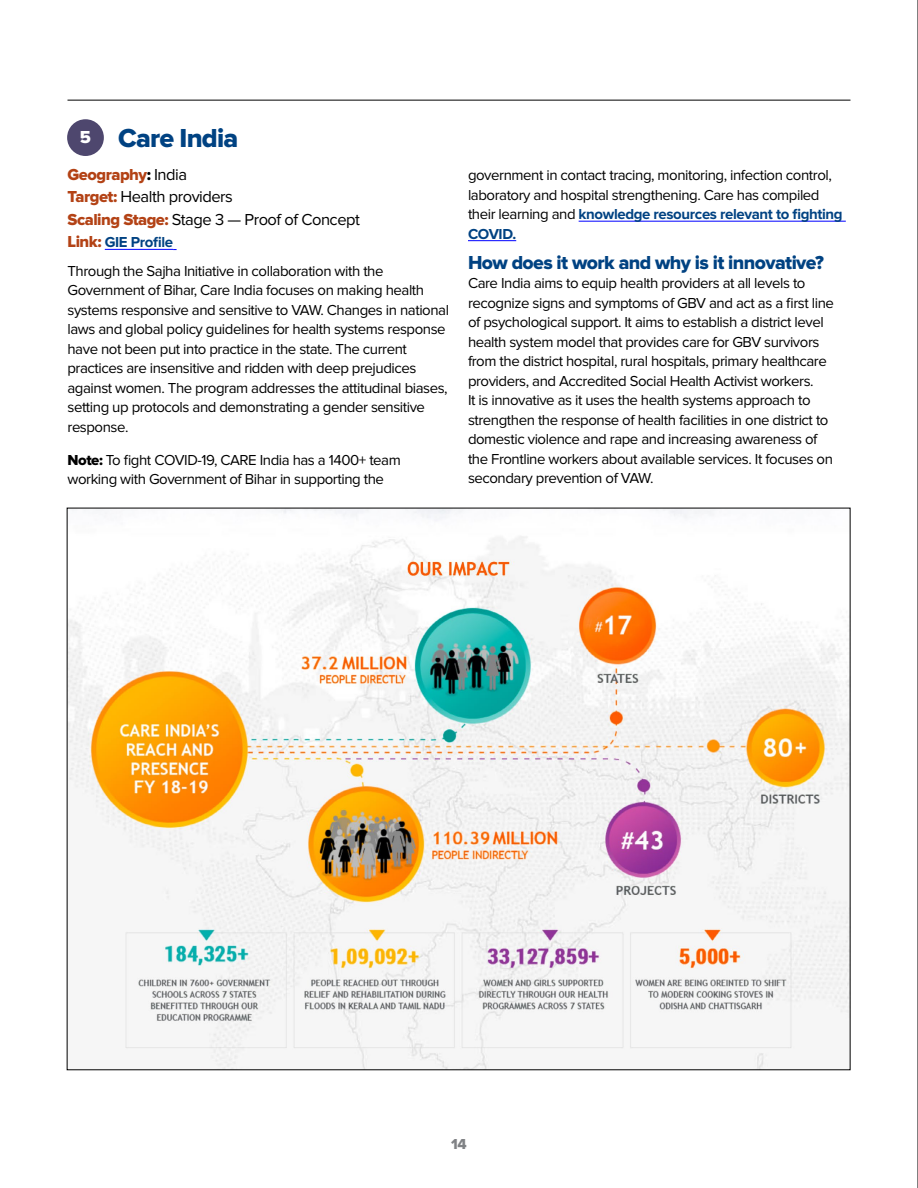
<style>
.page{position:relative;width:918px;height:1188px;background:#fff}
.page>*{position:absolute;margin:0;border:0;box-sizing:border-box;transform-origin:0 0}
.t1{font:27px "Proxima Nova Extrabld";letter-spacing:-.03em;color:#004282}
.t2{font:19.5px "Proxima Nova Extrabld";letter-spacing:-.03em;color:#004282}
.t3{font:16.5px/22.5px "Proxima Nova";letter-spacing:-.03em;color:#000}
.t4{font:16.5px "Proxima Nova Extrabld";letter-spacing:-.03em;color:#b34215}
.t5{font:15px/19.5px "Proxima Nova";letter-spacing:-.03em;color:#000}
.t6{font:15px "Proxima Nova Extrabld";color:#808285}
.s1{font-size:18px;color:#fff}
.s2{color:#000}
.s3{font-family:"Proxima Nova";color:#000}
.s4{font-family:"Proxima Nova Extrabld";color:#b34215}
.s5{font-family:"Proxima Nova Extrabld";font-size:16.5px;color:#b34215}
.s6{font-weight:700;color:#004282}
.s7{font-family:"Proxima Nova Extrabld"}
</style>
<div class="page">
<hr style="left:105px;top:249px;width:68px;height:1px;background:#00f">
<hr style="left:579px;top:221px;width:267px;height:1px;background:#00f">
<hr style="left:468px;top:240px;width:48px;height:1px;background:#00f">
<div style="left:67px;top:119px;width:37px;height:37px;background:#4e476e;border-radius:50%"></div>
<img style="left:69px;top:510px;width:779px;height:558px">
<hr style="left:68px;top:100px;width:782px;height:1px;background:#000">
<hr style="left:917px;top:0;width:1px;height:1188px;background:#000">
<h1 class="t1" style="left:80px;top:125px;width:160px"><span class="s1">5</span> Care India</h1>
<p class="t4" style="left:68px;top:167px;width:121px">Geography<span class="s2">:</span> <span class="s3">India</span></p>
<p class="t3" style="left:68px;top:186px;width:294px"><span class="s4">Target:</span> Health providers<br><span class="s4">Scaling Stage:</span> Stage 3 — Proof of Concept</p>
<p class="t5" style="left:68px;top:229px;width:318px;line-height:28.5px"><span class="s5">Link:</span> <span class="s6">GIE Profile<br></span>Through the Sajha Initiative in collaboration with the</p>
<p class="t5" style="left:68px;top:281px;width:383px">Government of Bihar, Care India focuses on making health systems responsive and sensitive to VAW. Changes in national laws and global policy guidelines for health systems response have not been put into practice in the state. The current practices are insensitive and ridden with deep prejudices against women. The program addresses the attitudinal biases, setting up protocols and demonstrating a gender sensitive response.</p>
<p class="t5" style="left:68px;top:451px;width:335px"><span class="s7">Note:</span> To fight COVID-19, CARE India has a 1400+ team working with Government of Bihar in supporting the</p>
<p class="t5" style="left:468px;top:166px;width:376px">government in contact tracing, monitoring, infection control, laboratory and hospital strengthening. Care has compiled their learning and <span class="s6">knowledge resources relevant to fighting COVID.</span></p>
<h2 class="t2" style="left:468px;top:253px;width:357px">How does it work and why is it innovative?</h2>
<p class="t5" style="left:468px;top:274px;width:367px">Care India aims to equip health providers at all levels to recognize signs and symptoms of GBV and act as a first line of psychological support. It aims to establish a district level health system model that provides care for GBV survivors from the district hospital, rural hospitals, primary healthcare providers, and Accredited Social Health Activist workers.<br>It is innovative as it uses the health systems approach to strengthen the response of health facilities in one district to domestic violence and rape and increasing awareness of the Frontline workers about available services. It focuses on secondary prevention of VAW.</p>
<p class="t6" style="left:451px;top:1138px;width:17px">14</p>
</div>
